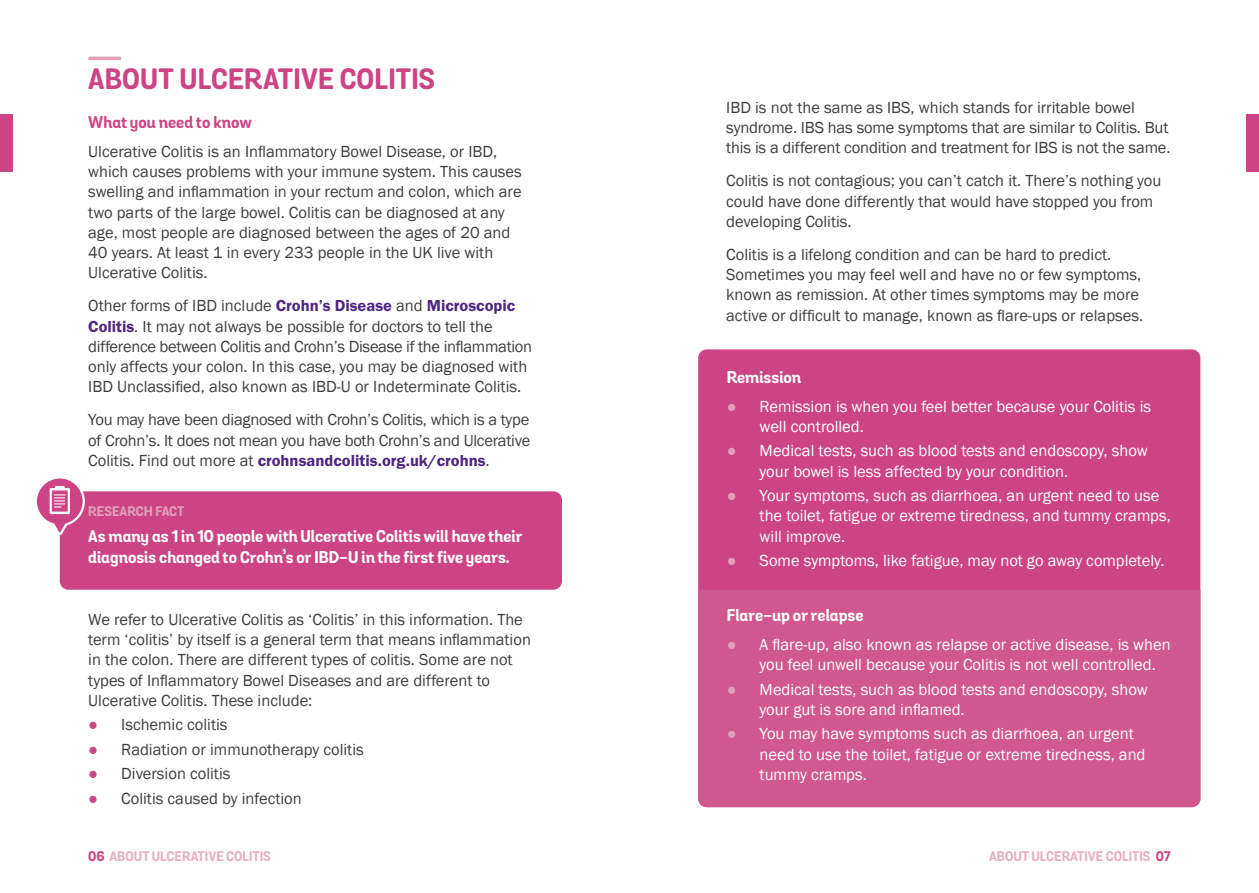
<style>
.page{position:relative;width:1259px;height:893px;background:#fff}
.page>*{position:absolute;margin:0;border:0;box-sizing:border-box;transform-origin:0 0}
.t1{font:700 28.5px "Grota Sans Alt Rounded";letter-spacing:.005em;color:#cd4484}
.t2{font:16.5px/20.2px "Franklin Gothic";color:#3e3e3f}
.t3{font:16.5px/20.2px "Franklin Gothic";color:#fff}
.t4{font:700 16.5px/21px "Grota Sans Alt Rounded";color:#fff}
.t5{font:700 16.5px "Grota Sans Alt Rounded";color:#cd4484}
.t6{font:700 13.5px "Grota Sans Alt Rounded";color:#e7b0c4}
.t7{font:700 13.5px "Grota Sans Alt Rounded";color:#e19fb8}
.s1{font-family:"Franklin Gothic URW Dem";color:#4e2582}
.s2{color:#cd4484}
.s3{color:#e19fb8}
</style>
<div class="page">
<hr style="left:88px;top:57px;width:33px;height:3px;background:#e19fb8">
<div style="left:60px;top:491px;width:502px;height:99px;background:#cd4484;border-radius:9px"></div>
<svg style="left:36px;top:478px;width:51px;height:61px"></svg>
<div style="left:698px;top:349px;width:502px;height:458px;background:#cd4484;border-radius:9px"></div>
<div style="left:698px;top:590px;width:502px;height:217px;background:#d0588e"></div>
<div style="left:1246px;top:114px;width:13px;height:58px;background:#cd4484"></div>
<div style="left:0;top:114px;width:13px;height:58px;background:#cd4484"></div>
<p class="t1" style="left:88px;top:61px;width:348px">ABOUT ULCERATIVE COLITIS</p>
<p class="t5" style="left:88px;top:112px;width:165px">What you need to know</p>
<p class="t2" style="left:88px;top:142px;width:435px">Ulcerative Colitis is an Inflammatory Bowel Disease, or IBD, which causes problems with your immune system. This causes swelling and inflammation in your rectum and colon, which are two parts of the large bowel. Colitis can be diagnosed at any age, most people are diagnosed between the ages of 20 and 40 years. At least 1 in every 233 people in the UK live with Ulcerative Colitis.</p>
<p class="t2" style="left:88px;top:296px;width:445px">Other forms of IBD include <span class="s1">Crohn’s Disease</span> and <span class="s1">Microscopic Colitis</span>. It may not always be possible for doctors to tell the difference between Colitis and Crohn’s Disease if the inflammation only affects your colon. In this case, you may be diagnosed with IBD Unclassified, also known as IBD-U or Indeterminate Colitis.</p>
<p class="t2" style="left:88px;top:410px;width:443px;text-align:justify">You may have been diagnosed with Crohn’s Colitis, which is a type of Crohn’s. It does not mean you have both Crohn’s and Ulcerative Colitis. Find out more at <span class="s1">crohnsandcolitis.org.uk/crohns</span>.</p>
<p class="t7" style="left:88px;top:503px;width:98px">RESEARCH FACT</p>
<p class="t4" style="left:88px;top:526px;width:435px">As many as 1 in 10 people with Ulcerative Colitis will have their diagnosis changed to Crohn’s or IBD-U in the first five years.</p>
<p class="t2" style="left:88px;top:610px;width:444px">We refer to Ulcerative Colitis as ‘Colitis’ in this information. The term ‘colitis’ by itself is a general term that means inflammation in the colon. There are different types of colitis. Some are not types of Inflammatory Bowel Diseases and are different to Ulcerative Colitis. These include:</p>
<p class="t2" style="left:88px;top:715px;width:141px"><span class="s2">●</span> Ischemic colitis</p>
<p class="t2" style="left:88px;top:740px;width:277px"><span class="s2">●</span> Radiation or immunotherapy colitis</p>
<p class="t2" style="left:88px;top:764px;width:144px"><span class="s2">●</span> Diversion colitis</p>
<p class="t2" style="left:88px;top:789px;width:215px"><span class="s2">●</span> Colitis caused by infection</p>
<p class="t2" style="left:726px;top:97px;width:446px">IBD is not the same as IBS, which stands for irritable bowel syndrome. IBS has some symptoms that are similar to Colitis. But this is a different condition and treatment for IBS is not the same.</p>
<p class="t2" style="left:726px;top:171px;width:436px">Colitis is not contagious; you can’t catch it. There’s nothing you could have done differently that would have stopped you from developing Colitis.</p>
<p class="t2" style="left:726px;top:244px;width:418px">Colitis is a lifelong condition and can be hard to predict.<br>Sometimes you may feel well and have no or few symptoms, known as remission. At other times symptoms may be more active or difficult to manage, known as flare-ups or relapses.</p>
<p class="t4" style="left:726px;top:367px;width:76px">Remission</p>
<p class="t3" style="left:759px;top:396px;width:393px;text-indent:-33px"><span class="s3">●</span> Remission is when you feel better because your Colitis is well controlled.</p>
<p class="t3" style="left:759px;top:441px;width:389px;text-indent:-33px"><span class="s3">●</span> Medical tests, such as blood tests and endoscopy, show your bowel is less affected by your condition.</p>
<p class="t3" style="left:759px;top:486px;width:413px;text-indent:-33px"><span class="s3">●</span> Your symptoms, such as diarrhoea, an urgent need to use the toilet, fatigue or extreme tiredness, and tummy cramps, will improve.</p>
<p class="t3" style="left:726px;top:551px;width:439px"><span class="s3">●</span> Some symptoms, like fatigue, may not go away completely.</p>
<p class="t4" style="left:726px;top:606px;width:138px">Flare-up or relapse</p>
<p class="t3" style="left:759px;top:635px;width:412px;text-indent:-33px"><span class="s3">●</span> A flare-up, also known as relapse or active disease, is when you feel unwell because your Colitis is not well controlled.</p>
<p class="t3" style="left:759px;top:679px;width:389px;text-indent:-33px"><span class="s3">●</span> Medical tests, such as blood tests and endoscopy, show your gut is sore and inflamed.</p>
<p class="t3" style="left:759px;top:724px;width:387px;text-indent:-33px"><span class="s3">●</span> You may have symptoms such as diarrhoea, an urgent need to use the toilet, fatigue or extreme tiredness, and tummy cramps.</p>
<p class="t6" style="left:88px;top:847px;width:184px"><span class="s2">06</span> ABOUT ULCERATIVE COLITIS</p>
<p class="t6" style="left:989px;top:847px;width:183px">ABOUT ULCERATIVE COLITIS <span class="s2">07</span></p>
</div>
